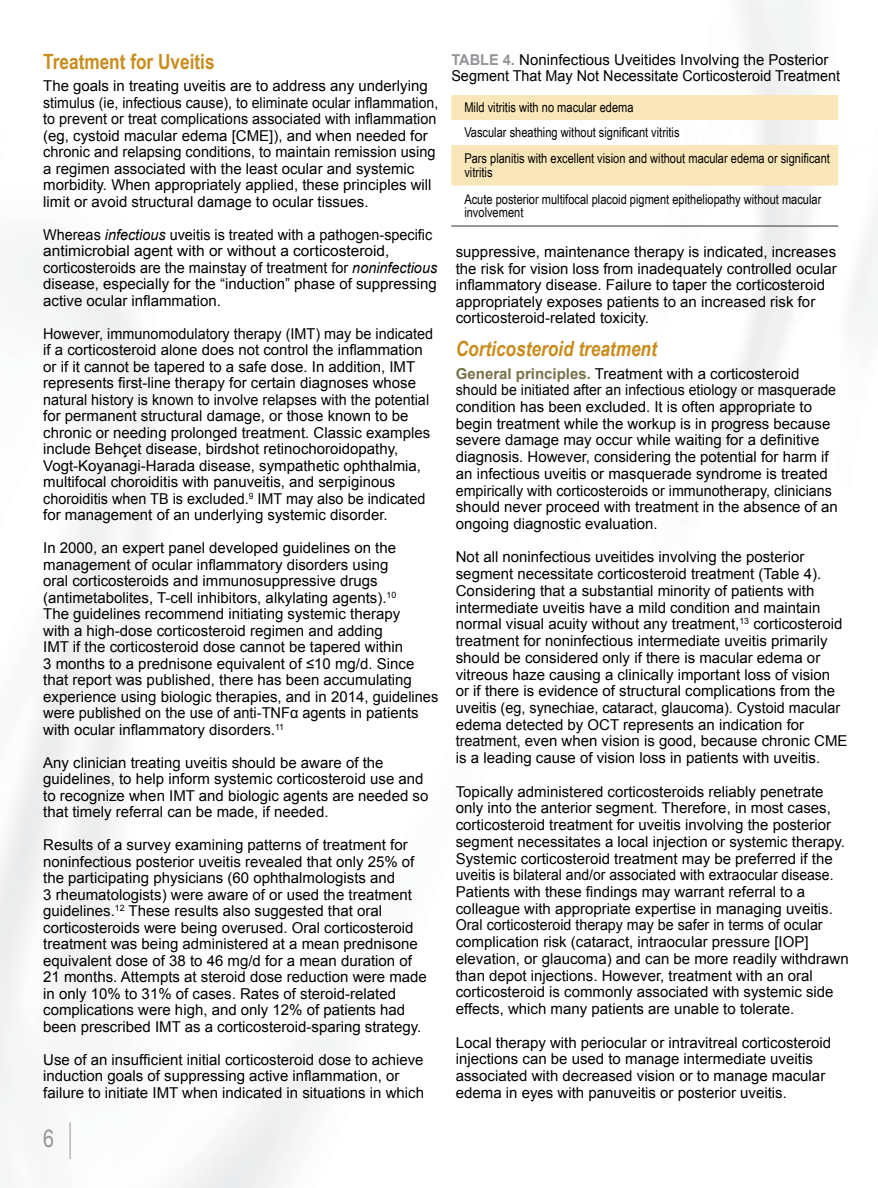
<style>
.page{position:relative;width:878px;height:1188px;background:#fff}
.page>*{position:absolute;margin:0;border:0;box-sizing:border-box;transform-origin:0 0}
.t1{font:24px "Arial Narrow";color:#939598}
.t2{font:italic 700 21px "Arial Narrow";color:#c98d1e}
.t3{font:700 21px "Arial Narrow";color:#c98d1e}
.t4{font:15px/16.5px "Arial";color:#000}
.t5{font:15px/16.5px "Arial";color:#000;scale:.96 1}
.t6{font:700 15px "Arial";color:#939598}
.t7{font:13.5px/25.5px "Arial Narrow";color:#000}
.s1{font-style:italic}
.s2{font-weight:700;color:#939598}
.s3{font-weight:700;color:#777148}
</style>
<div class="page">
<hr style="left:70px;top:1122px;width:1px;height:37px;background:#939598">
<svg style="left:451px;top:95px;width:387px;height:91px"></svg>
<hr style="left:451px;top:225px;width:387px;height:2px;background:#767271">
<h2 class="t3" style="left:43px;top:46px;width:173px">Treatment for Uveitis</h2>
<p class="t4" style="left:43px;top:78px;width:396px">The goals in treating uveitis are to address any underlying stimulus (ie, infectious cause), to eliminate ocular inflammation, to prevent or treat complications associated with inflammation (eg, cystoid macular edema [CME]), and when needed for chronic and relapsing conditions, to maintain remission using a regimen associated with the least ocular and systemic morbidity. When appropriately applied, these principles will limit or avoid structural damage to ocular tissues.</p>
<p class="t5" style="left:43px;top:226px;width:412px">Whereas <span class="s1">infectious</span> uveitis is treated with a pathogen-specific antimicrobial agent with or without a corticosteroid, corticosteroids are the mainstay of treatment for <span class="s1">noninfectious </span>disease, especially for the “induction” phase of suppressing active ocular inflammation.</p>
<p class="t5" style="left:43px;top:325px;width:407px">However, immunomodulatory therapy (IMT) may be indicated if a corticosteroid alone does not control the inflammation or if it cannot be tapered to a safe dose. In addition, IMT represents first-line therapy for certain diagnoses whose natural history is known to involve relapses with the potential for permanent structural damage, or those known to be chronic or needing prolonged treatment. Classic examples include Behçet disease, birdshot retinochoroidopathy, Vogt-Koyanagi-Harada disease, sympathetic ophthalmia, multifocal choroiditis with panuveitis, and serpiginous choroiditis when TB is excluded.<sup>9</sup> IMT may also be indicated for management of an underlying systemic disorder.</p>
<p class="t4" style="left:43px;top:540px;width:396px">In 2000, an expert panel developed guidelines on the management of ocular inflammatory disorders using<br>oral corticosteroids and immunosuppressive drugs (antimetabolites, T-cell inhibitors, alkylating agents).<sup>10<br></sup>The guidelines recommend initiating systemic therapy<br>with a high-dose corticosteroid regimen and adding<br>IMT if the corticosteroid dose cannot be tapered within<br>3 months to a prednisone equivalent of ≤10 mg/d. Since that report was published, there has been accumulating experience using biologic therapies, and in 2014, guidelines were published on the use of anti-TNFα agents in patients with ocular inflammatory disorders.<sup>11</sup></p>
<p class="t4" style="left:43px;top:754px;width:386px">Any clinician treating uveitis should be aware of the guidelines, to help inform systemic corticosteroid use and to recognize when IMT and biologic agents are needed so that timely referral can be made, if needed.</p>
<p class="t4" style="left:43px;top:837px;width:385px">Results of a survey examining patterns of treatment for noninfectious posterior uveitis revealed that only 25% of the participating physicians (60 ophthalmologists and<br>3 rheumatologists) were aware of or used the treatment guidelines.<sup>12</sup> These results also suggested that oral corticosteroids were being overused. Oral corticosteroid treatment was being administered at a mean prednisone equivalent dose of 38 to 46 mg/d for a mean duration of 21 months. Attempts at steroid dose reduction were made in only 10% to 31% of cases. Rates of steroid-related complications were high, and only 12% of patients had been prescribed IMT as a corticosteroid-sparing strategy.</p>
<p class="t4" style="left:43px;top:1051px;width:382px">Use of an insufficient initial corticosteroid dose to achieve induction goals of suppressing active inflammation, or failure to initiate IMT when indicated in situations in which</p>
<h1 class="t1" style="left:43px;top:1120px;width:12px">6</h1>
<p class="t4" style="left:451px;top:52px;width:390px;text-indent:51px"><span class="s2">4.</span> Noninfectious Uveitides Involving the Posterior<br>Segment That May Not Necessitate Corticosteroid Treatment</p>
<p class="t6" style="left:451px;top:50px;width:19px">Table</p>
<p class="t7" style="left:464px;top:94px;width:367px">Mild vitritis with no macular edema<br>Vascular sheathing without significant vitritis<br>Pars planitis with excellent vision and without macular edema or significant</p>
<p class="t7" style="left:464px;top:158px;width:358px;line-height:27px">vitritis<br>Acute posterior multifocal placoid pigment epitheliopathy without macular</p>
<p class="t7" style="left:464px;top:199px;width:61px">involvement</p>
<p class="t4" style="left:456px;top:244px;width:382px">suppressive, maintenance therapy is indicated, increases the risk for vision loss from inadequately controlled ocular inflammatory disease. Failure to taper the corticosteroid appropriately exposes patients to an increased risk for corticosteroid-related toxicity.</p>
<h2 class="t2" style="left:456px;top:333px;width:202px">Corticosteroid treatment</h2>
<p class="t4" style="left:456px;top:365px;width:383px"><span class="s3">General principles.</span> Treatment with a corticosteroid should be initiated after an infectious etiology or masquerade condition has been excluded. It is often appropriate to begin treatment while the workup is in progress because severe damage may occur while waiting for a definitive diagnosis. However, considering the potential for harm if an infectious uveitis or masquerade syndrome is treated empirically with corticosteroids or immunotherapy, clinicians should never proceed with treatment in the absence of an ongoing diagnostic evaluation.</p>
<p class="t4" style="left:456px;top:549px;width:393px">Not all noninfectious uveitides involving the posterior segment necessitate corticosteroid treatment (Table 4).<br>Considering that a substantial minority of patients with intermediate uveitis have a mild condition and maintain normal visual acuity without any treatment,<sup>13</sup> corticosteroid treatment for noninfectious intermediate uveitis primarily should be considered only if there is macular edema or vitreous haze causing a clinically important loss of vision<br>or if there is evidence of structural complications from the uveitis (eg, synechiae, cataract, glaucoma). Cystoid macular edema detected by OCT represents an indication for treatment, even when vision is good, because chronic CME is a leading cause of vision loss in patients with uveitis.</p>
<p class="t4" style="left:456px;top:783px;width:394px">Topically administered corticosteroids reliably penetrate only into the anterior segment. Therefore, in most cases, corticosteroid treatment for uveitis involving the posterior segment necessitates a local injection or systemic therapy.<br>Systemic corticosteroid treatment may be preferred if the uveitis is bilateral and/or associated with extraocular disease.<br>Patients with these findings may warrant referral to a colleague with appropriate expertise in managing uveitis.<br>Oral corticosteroid therapy may be safer in terms of ocular complication risk (cataract, intraocular pressure [IOP] elevation, or glaucoma) and can be more readily withdrawn than depot injections. However, treatment with an oral corticosteroid is commonly associated with systemic side effects, which many patients are unable to tolerate.</p>
<p class="t4" style="left:456px;top:1034px;width:377px">Local therapy with periocular or intravitreal corticosteroid injections can be used to manage intermediate uveitis associated with decreased vision or to manage macular edema in eyes with panuveitis or posterior uveitis.</p>
</div>
